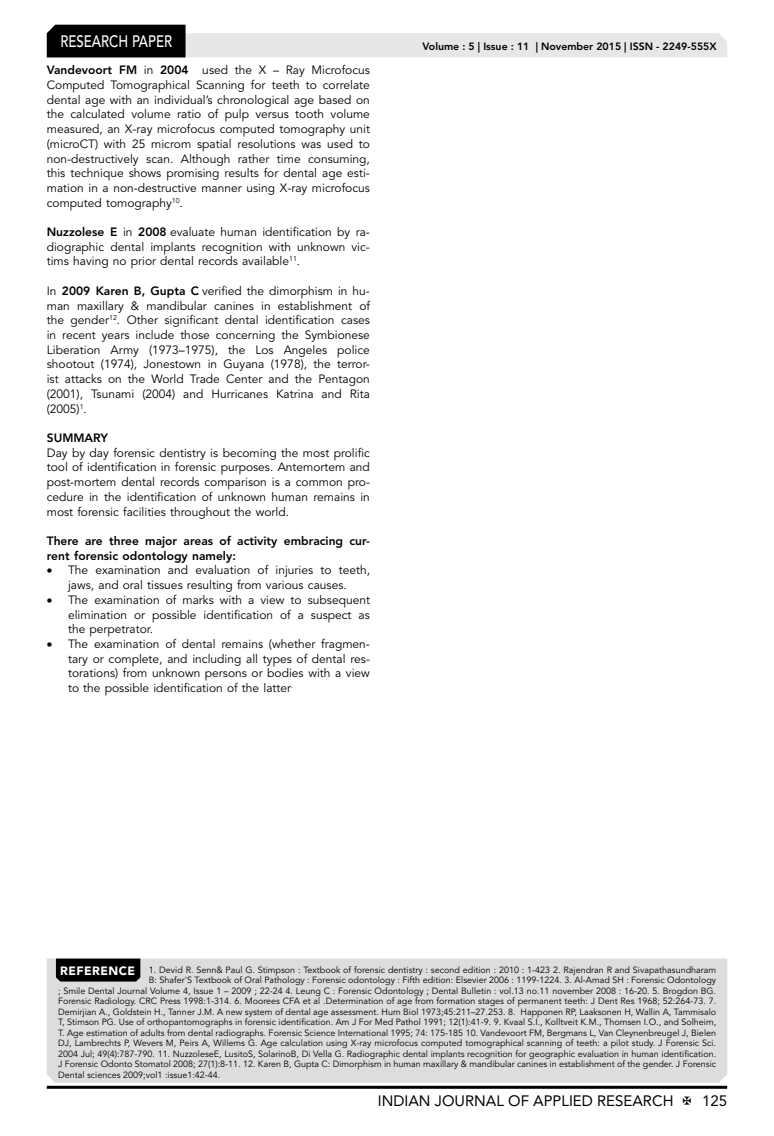
<style>
.page{position:relative;width:774px;height:1136px;background:#fff}
.page>*{position:absolute;margin:0;border:0;box-sizing:border-box;transform-origin:0 0}
.t1{font:500 16.5px "Avenir LT Std";color:#fff;scale:.8 1}
.t2{font:15px "Avenir LT Std";color:#000}
.t3{font:12px/14.7px "Avenir LT Std";color:#000;text-align:justify}
.t4{font:800 12px/14.7px "Avenir LT Std";color:#000}
.t5{font:800 10.5px "Avenir LT Std";color:#000}
.t6{font:9px "Avenir LT Std";color:#000}
.s1{font-weight:800}
.s2{font-weight:900;font-size:12px;color:#fff}
</style>
<div class="page">
<hr style="left:47px;top:1085px;width:680px;height:3px;background:#000">
<svg style="left:47px;top:25px;width:680px;height:32px"></svg>
<div style="left:47px;top:958px;width:680px;height:124px;background:#dcddde"></div>
<div style="left:56px;top:958px;width:84px;height:23px;background:#000"></div>
<h1 class="t1" style="left:60px;top:32px;width:139px">RESEARCH PAPER</h1>
<p class="t3" style="left:47px;top:63px;width:325px"><span class="s1">Vandevoort FM</span> in <span class="s1">2004</span> used the X – Ray Microfocus Computed Tomographical Scanning for teeth to correlate dental age with an individual’s chronological age based on the calculated volume ratio of pulp versus tooth volume measured, an X-ray microfocus computed tomography unit (microCT) with 25 microm spatial resolutions was used to non-destructively scan. Although rather time consuming, this technique shows promising results for dental age esti&shy;mation in a non-destructive manner using X-ray microfocus computed tomography<sup>10</sup>.</p>
<p class="t3" style="left:47px;top:225px;width:325px"><span class="s1">Nuzzolese E</span> in <span class="s1">2008</span> evaluate human identification by ra&shy;diographic dental implants recognition with unknown vic&shy;tims having no prior dental records available<sup>11</sup>.</p>
<p class="t3" style="left:47px;top:284px;width:325px">In <span class="s1">2009 Karen B, Gupta C</span> verified the dimorphism in hu&shy;man maxillary &amp; mandibular canines in establishment of the gender<sup>12</sup>. Other significant dental identification cases in recent years include those concerning the Symbionese Liberation Army (1973–1975), the Los Angeles police shootout (1974), Jonestown in Guyana (1978), the terror&shy;ist attacks on the World Trade Center and the Pentagon (2001), Tsunami (2004) and Hurricanes Katrina and Rita (2005)<sup>1</sup>.</p>
<p class="t4" style="left:47px;top:430px;width:63px">SUMMARY</p>
<p class="t3" style="left:47px;top:445px;width:325px">Day by day forensic dentistry is becoming the most prolific tool of identification in forensic purposes. Antemortem and post-mortem dental records comparison is a common pro&shy;cedure in the identification of unknown human remains in most forensic facilities throughout the world.</p>
<p class="t4" style="left:47px;top:533px;width:325px">There are three major areas of activity embracing cur&shy;rent forensic odontology namely:</p>
<p class="t3" style="left:47px;top:563px;width:325px;text-align:center">• The examination and evaluation of injuries to teeth, jaws, and oral tissues resulting from various causes.</p>
<p class="t3" style="left:68px;top:592px;width:303px;text-indent:-21px">• The examination of marks with a view to subsequent elimination or possible identification of a suspect as the perpetrator.</p>
<p class="t3" style="left:68px;top:636px;width:303px;text-indent:-21px">• The examination of dental remains (whether fragmen&shy;tary or complete, and including all types of dental res&shy;torations) from unknown persons or bodies with a view to the possible identification of the latter<sup>.</sup></p>
<p class="t5" style="left:422px;top:41px;width:296px">Volume : 5 | Issue : 11 | November 2015 | ISSN - 2249-555X</p>
<p class="t6" style="left:60px;top:964px;width:657px"><span class="s2">REFERENCE</span> 1. Devid R. Senn&amp; Paul G. Stimpson : Textbook of forensic dentistry : second edition : 2010 : 1-423 2. Rajendran R and Sivapathasundharam</p>
<p class="t6" style="left:149px;top:974px;width:569px">B: Shafer'S Textbook of Oral Pathology : Forensic odontology : Fifth edition: Elsevier 2006 : 1199-1224. 3. Al-Amad SH : Forensic Odontology</p>
<p class="t6" style="left:58px;top:985px;width:659px">; Smile Dental Journal Volume 4, Issue 1 – 2009 ; 22-24 4. Leung C : Forensic Odontology ; Dental Bulletin : vol.13 no.11 november 2008 : 16-20. 5. Brogdon BG.</p>
<p class="t6" style="left:58px;top:995px;width:660px">Forensic Radiology. CRC Press 1998:1-314. 6. Moorees CFA et al .Determination of age from formation stages of permanent teeth: J Dent Res 1968; 52:264-73. 7.</p>
<p class="t6" style="left:58px;top:1006px;width:659px">Demirjian A., Goldstein H., Tanner J.M. A new system of dental age assessment. Hum Biol 1973;45:211–27.253. 8. Happonen RP, Laaksonen H, Wallin A, Tammisalo</p>
<p class="t6" style="left:58px;top:1016px;width:660px">T, Stimson PG. Use of orthopantomographs in forensic identification. Am J For Med Pathol 1991; 12(1):41-9. 9. Kvaal S.I., Kolltveit K.M., Thomsen I.O., and Solheim,</p>
<p class="t6" style="left:58px;top:1027px;width:659px">T. Age estimation of adults from dental radiographs. Forensic Science International 1995; 74: 175-185 10. Vandevoort FM, Bergmans L, Van Cleynenbreugel J, Bielen</p>
<p class="t6" style="left:58px;top:1037px;width:660px">DJ, Lambrechts P, Wevers M, Peirs A, Willems G. Age calculation using X-ray microfocus computed tomographical scanning of teeth: a pilot study. J Forensic Sci.</p>
<p class="t6" style="left:58px;top:1048px;width:659px">2004 Jul; 49(4):787-790. 11. NuzzoleseE, LusitoS, SolarinoB, Di Vella G. Radiographic dental implants recognition for geographic evaluation in human identification.</p>
<p class="t6" style="left:58px;top:1058px;width:659px">J Forensic Odonto Stomatol 2008; 27(1):8-11. 12. Karen B, Gupta C: Dimorphism in human maxillary &amp; mandibular canines in establishment of the gender. J Forensic</p>
<p class="t6" style="left:58px;top:1069px;width:164px">Dental sciences 2009;vol1 :issue1:42-44.</p>
<p class="t2" style="left:378px;top:1091px;width:297px">INDIAN JOURNAL OF APPLIED RESEARCH</p>
<p class="t2" style="left:702px;top:1091px;width:27px">125</p>
</div>
